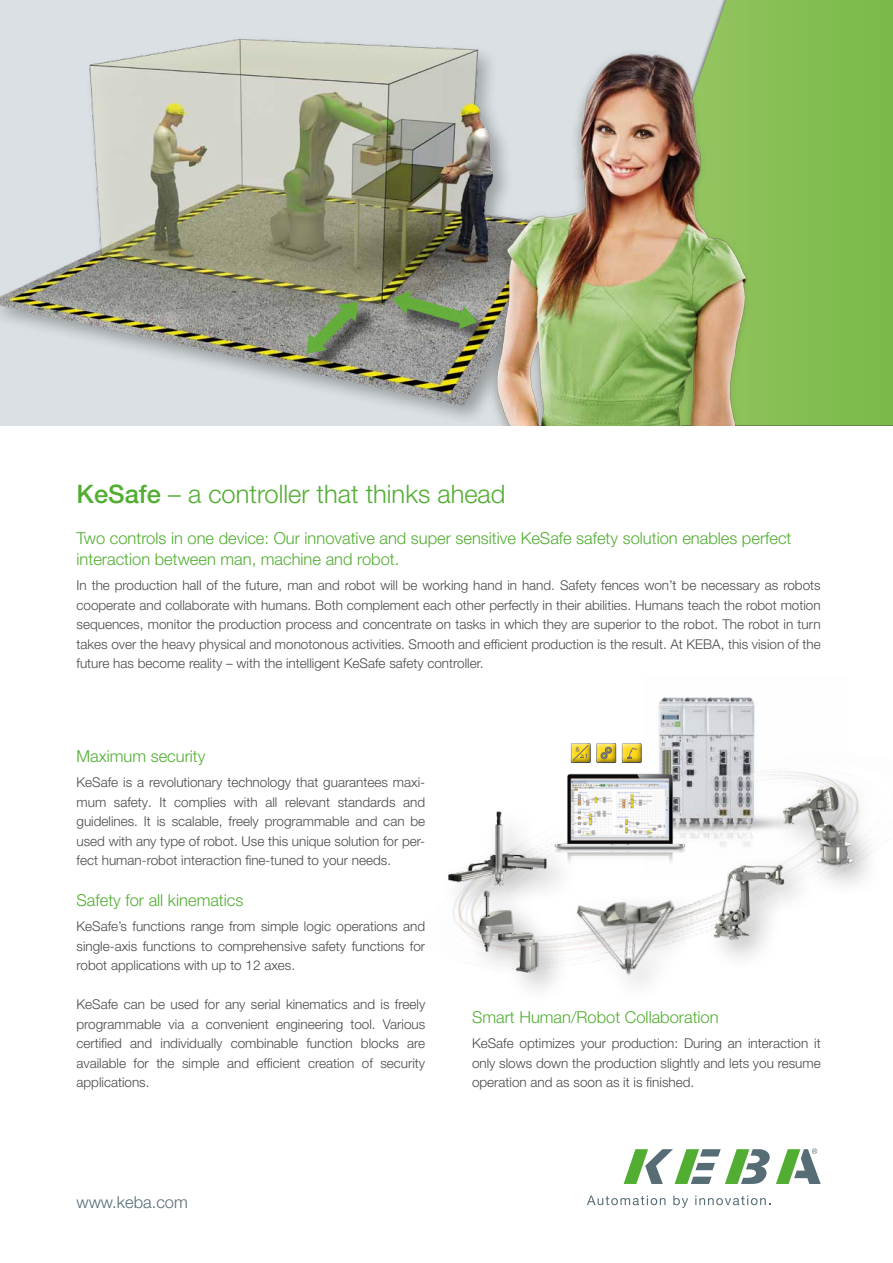
<style>
.page{position:relative;width:893px;height:1263px;background:#fff}
.page>*{position:absolute;margin:0;border:0;box-sizing:border-box;transform-origin:0 0}
.t1{font:300 25.5px "Helvetica Neue LT Pro";color:#52ae32}
.t2{font:300 16.5px/21px "Helvetica Neue LT Pro";color:#52ae32}
.t3{font:300 16.5px "Helvetica Neue LT Pro";color:#576d76}
.t4{font:300 13.5px/19.5px "Helvetica Neue LT Pro";color:#4a4a49;text-align:justify}
.s1{font-weight:500}
</style>
<div class="page">
<div style="left:0;top:0;width:893px;height:426px;background:#dae0e4"></div>
<div style="left:711px;top:0;width:182px;height:426px;background:#80bd4f"></div>
<svg style="left:624px;top:1149px;width:146px;height:35px"></svg>
<svg style="left:776px;top:1148px;width:45px;height:36px"></svg>
<svg style="left:587px;top:1195px;width:78px;height:10px"></svg>
<svg style="left:673px;top:1195px;width:15px;height:13px"></svg>
<svg style="left:695px;top:1195px;width:75px;height:10px"></svg>
<img style="left:0;top:39px;width:431px;height:372px">
<div style="left:309px;top:304px;width:68px;height:68px;background:#000;opacity:.58"></div>
<svg style="left:306px;top:302px;width:53px;height:52px;background:#778e67"></svg>
<div style="left:396px;top:294px;width:99px;height:53px;background:#000;opacity:.58"></div>
<svg style="left:392px;top:291px;width:39px;height:38px"></svg>
<img style="left:431px;top:34px;width:367px;height:392px">
<img style="left:453px;top:697px;width:364px;height:237px">
<div style="left:566px;top:890px;width:141px;height:115px;background:#000;opacity:.3"></div>
<img style="left:574px;top:896px;width:110px;height:87px">
<div style="left:437px;top:801px;width:142px;height:116px;background:#000;opacity:.3"></div>
<img style="left:444px;top:811px;width:101px;height:76px">
<div style="left:466px;top:880px;width:105px;height:125px;background:#000;opacity:.3"></div>
<img style="left:471px;top:887px;width:77px;height:96px">
<div style="left:772px;top:775px;width:111px;height:123px;background:#000;opacity:.3"></div>
<img style="left:780px;top:781px;width:80px;height:94px">
<div style="left:703px;top:853px;width:113px;height:119px;background:#000;opacity:.3"></div>
<img style="left:710px;top:860px;width:82px;height:82px">
<img style="left:545px;top:772px;width:150px;height:123px">
<div style="left:620px;top:742px;width:23px;height:22px;background:#000;opacity:.5"></div>
<svg style="left:627px;top:748px;width:10px;height:10px"></svg>
<div style="left:595px;top:742px;width:22px;height:22px;background:#000;opacity:.5"></div>
<svg style="left:600px;top:747px;width:12px;height:12px"></svg>
<div style="left:569px;top:742px;width:23px;height:22px;background:#000;opacity:.5"></div>
<svg style="left:572px;top:745px;width:17px;height:16px"></svg>
<h1 class="t1" style="left:77px;top:479px;width:430px"><span class="s1">KeSafe</span> – a controller that thinks ahead</h1>
<p class="t2" style="left:77px;top:527px;width:716px">Two controls in one device: Our innovative and super sensitive KeSafe safety solution enables perfect interaction between man, machine and robot.</p>
<p class="t4" style="left:77px;top:575px;width:746px">In the production hall of the future, man and robot will be working hand in hand. Safety fences won’t be necessary as robots cooperate and collaborate with humans. Both complement each other perfectly in their abilities. Humans teach the robot motion sequences, monitor the production process and concentrate on tasks in which they are superior to the robot. The robot in turn takes over the heavy physical and monotonous activities. Smooth and efficient production is the result. At KEBA, this vision of the future has become reality – with the intelligent KeSafe safety controller.</p>
<p class="t2" style="left:77px;top:745px;width:130px">Maximum security</p>
<p class="t4" style="left:77px;top:772px;width:350px">KeSafe is a revolutionary technology that guarantees maxi&shy;mum safety. It complies with all relevant standards and guidelines. It is scalable, freely programmable and can be used with any type of robot. Use this unique solution for per&shy;fect human-robot interaction fine-tuned to your needs.</p>
<p class="t2" style="left:77px;top:889px;width:168px">Safety for all kinematics</p>
<p class="t4" style="left:77px;top:916px;width:350px">KeSafe’s functions range from simple logic operations and single-axis functions to comprehensive safety functions for robot applications with up to 12 axes.</p>
<p class="t4" style="left:77px;top:994px;width:350px">KeSafe can be used for any serial kinematics and is freely programmable via a convenient engineering tool. Various certified and individually combinable function blocks are available for the simple and efficient creation of security applications.</p>
<p class="t3" style="left:77px;top:1192px;width:113px">www.keba.com</p>
<p class="t2" style="left:472px;top:1006px;width:248px">Smart Human/Robot Collaboration</p>
<p class="t4" style="left:472px;top:1033px;width:350px">KeSafe optimizes your production: During an interaction it only slows down the production slightly and lets you resume operation and as soon as it is finished.</p>
</div>
